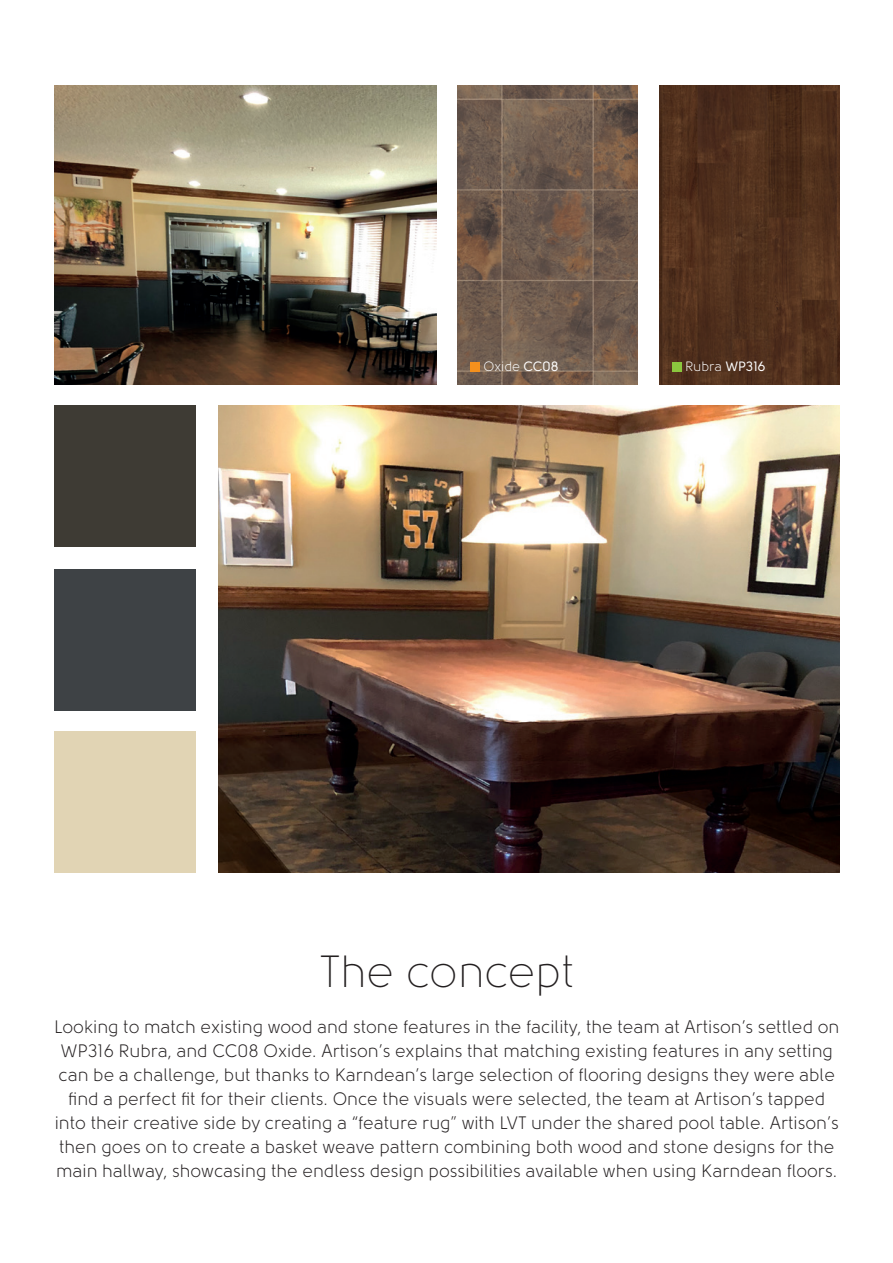
<style>
.page{position:relative;width:893px;height:1263px;background:#fff}
.page>*{position:absolute;margin:0;border:0;box-sizing:border-box;transform-origin:0 0}
.t1{font:300 45px "Solomon";color:#231f20}
.t2{font:18px/24px "Solomon";color:#231f20;text-align:center}
.t3{font:13.5px "Solomon";color:#fff}
.s1{font-style:inherit}
</style>
<div class="page">
<img style="left:54px;top:85px;width:382px;height:299px">
<div style="left:54px;top:405px;width:142px;height:142px;background:#3e3b34"></div>
<div style="left:54px;top:731px;width:142px;height:142px;background:#e1d4b4"></div>
<div style="left:54px;top:569px;width:142px;height:142px;background:#3e4245"></div>
<img style="left:659px;top:85px;width:180px;height:299px">
<div style="left:672px;top:362px;width:10px;height:9px;background:#8bc63e"></div>
<img style="left:218px;top:405px;width:621px;height:468px">
<img style="left:457px;top:85px;width:181px;height:299px">
<div style="left:470px;top:362px;width:10px;height:9px;background:#f4901d"></div>
<p class="t3" style="left:483px;top:359px;width:76px">Oxide <span class="s1">CC08</span></p>
<p class="t3" style="left:685px;top:359px;width:82px">Rubra <span class="s1">WP316</span></p>
<p class="t1" style="left:320px;top:948px;width:256px">The concept</p>
<p class="t2" style="left:54px;top:1015px;width:787px">Looking to match existing wood and stone features in the facility, the team at Artison’s settled on WP316 Rubra, and CC08 Oxide. Artison’s explains that matching existing features in any setting can be a challenge, but thanks to Karndean’s large selection of flooring designs they were able find a perfect fit for their clients. Once the visuals were selected, the team at Artison’s tapped into their creative side by creating a “feature rug” with LVT under the shared pool table. Artison’s then goes on to create a basket weave pattern combining both wood and stone designs for the main hallway, showcasing the endless design possibilities available when using Karndean floors.</p>
</div>
